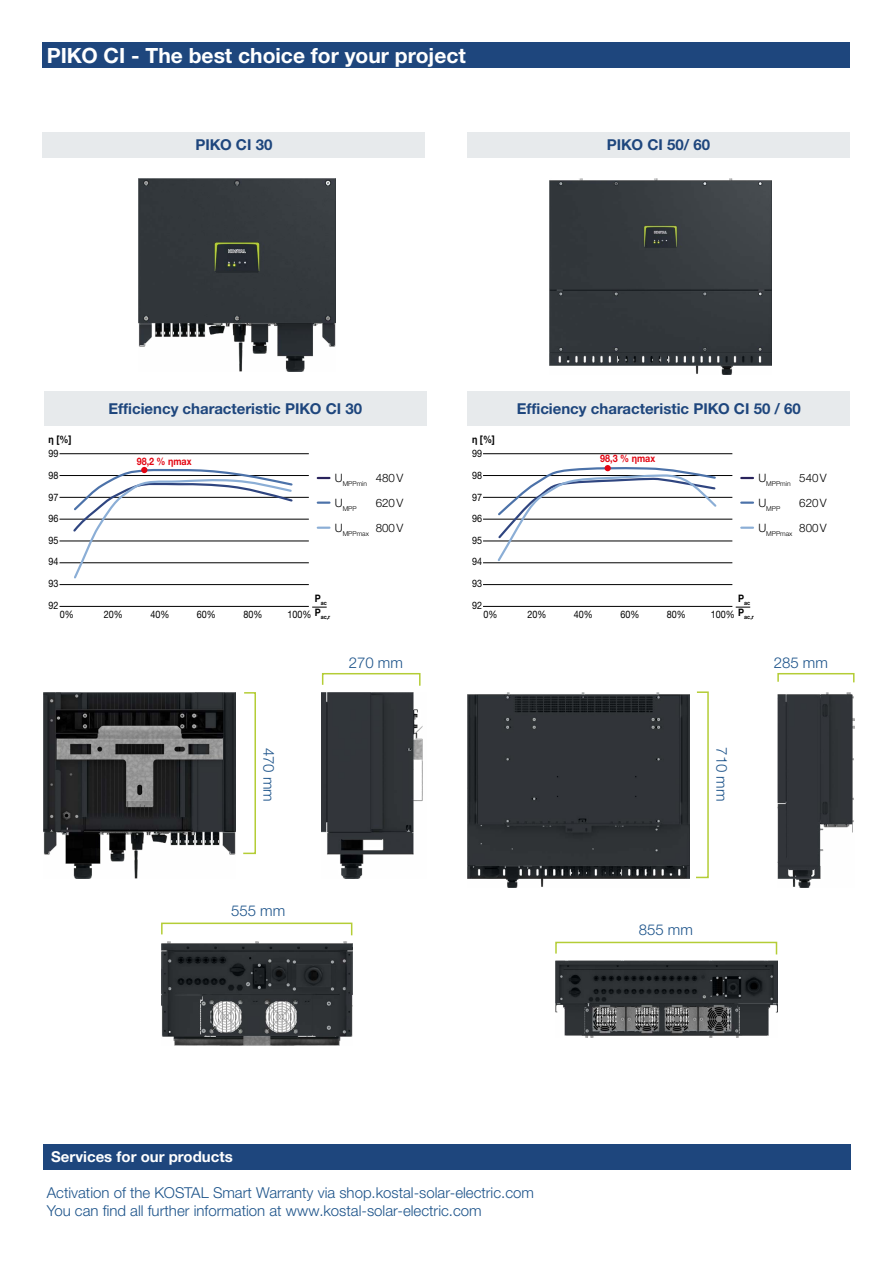
<style>
.page{position:relative;width:893px;height:1263px;background:#fff}
.page>*{position:absolute;margin:0;border:0;box-sizing:border-box;transform-origin:0 0}
.t1{font:700 21px "Helvetica Neue LTW1 G";color:#fff}
.t2{font:300 15px/18px "Helvetica Neue LTW1 G";color:#1c538a}
.t3{font:700 15px "Helvetica Neue LTW1 G";color:#1e467d}
.t4{font:700 15px "Helvetica Neue LTW1 G";color:#fff}
.t5{font:300 11.55px "Helvetica Neue LTW1 G";color:#000}
.t6{font:10.35px "Helvetica Neue LTW1 G";color:#000;scale:.87 1}
.t7{font:700 10.35px "Helvetica Neue LTW1 G";color:#e30613;scale:.87 1}
.t8{font:700 10.35px "Helvetica Neue LTW1 G";color:#000;scale:.87 1}
.t9{font:300 6.75px "Helvetica Neue LTW1 G";color:#000}
.t10{font:700 6px "Helvetica Neue LTW1 G";color:#000;scale:.87 1}
</style>
<div class="page">
<svg style="left:161px;top:922px;width:192px;height:14px"></svg>
<svg style="left:555px;top:941px;width:223px;height:14px"></svg>
<svg style="left:243px;top:692px;width:13px;height:163px"></svg>
<svg style="left:696px;top:691px;width:13px;height:188px"></svg>
<svg style="left:321px;top:673px;width:100px;height:13px"></svg>
<svg style="left:777px;top:673px;width:78px;height:10px"></svg>
<img style="left:44px;top:692px;width:191px;height:187px">
<img style="left:161px;top:941px;width:191px;height:105px">
<img style="left:322px;top:692px;width:101px;height:187px">
<img style="left:467px;top:692px;width:222px;height:196px">
<img style="left:555px;top:960px;width:222px;height:77px">
<img style="left:777px;top:692px;width:77px;height:196px">
<div style="left:43px;top:132px;width:382px;height:25px;background:#e7eaec"></div>
<div style="left:467px;top:132px;width:383px;height:25px;background:#e7eaec"></div>
<img style="left:138px;top:179px;width:198px;height:193px">
<img style="left:550px;top:179px;width:222px;height:195px">
<hr style="left:60px;top:497px;width:248px;height:1px;background:#000">
<hr style="left:60px;top:475px;width:248px;height:1px;background:#000">
<hr style="left:60px;top:453px;width:248px;height:1px;background:#000">
<hr style="left:60px;top:519px;width:248px;height:1px;background:#000">
<hr style="left:60px;top:541px;width:248px;height:1px;background:#000">
<hr style="left:60px;top:562px;width:248px;height:1px;background:#000">
<hr style="left:60px;top:584px;width:248px;height:1px;background:#000">
<hr style="left:60px;top:606px;width:248px;height:1px;background:#000">
<svg style="left:312px;top:607px;width:15px;height:1px"></svg>
<svg style="left:318px;top:527px;width:11px;height:2px"></svg>
<svg style="left:318px;top:477px;width:11px;height:2px"></svg>
<svg style="left:318px;top:501px;width:11px;height:3px"></svg>
<svg style="left:71px;top:467px;width:223px;height:112px"></svg>
<div style="left:44px;top:391px;width:382px;height:34px;background:#e7eaec"></div>
<hr style="left:484px;top:497px;width:248px;height:1px;background:#000">
<hr style="left:484px;top:475px;width:248px;height:1px;background:#000">
<hr style="left:484px;top:453px;width:248px;height:1px;background:#000">
<hr style="left:484px;top:519px;width:248px;height:1px;background:#000">
<hr style="left:484px;top:541px;width:248px;height:1px;background:#000">
<hr style="left:484px;top:562px;width:248px;height:1px;background:#000">
<hr style="left:484px;top:584px;width:248px;height:1px;background:#000">
<hr style="left:484px;top:606px;width:248px;height:1px;background:#000">
<svg style="left:736px;top:607px;width:14px;height:1px"></svg>
<svg style="left:741px;top:527px;width:12px;height:2px"></svg>
<svg style="left:741px;top:477px;width:12px;height:2px"></svg>
<svg style="left:741px;top:501px;width:12px;height:3px"></svg>
<svg style="left:496px;top:465px;width:222px;height:98px"></svg>
<div style="left:467px;top:391px;width:383px;height:34px;background:#e7eaec"></div>
<div style="left:43px;top:43px;width:807px;height:25px;background:#1e467d"></div>
<div style="left:43px;top:1144px;width:807px;height:25px;background:#1e467d"></div>
<h1 class="t1" style="left:47px;top:42px;width:421px">PIKO CI - The best choice for your project</h1>
<p class="t3" style="left:195px;top:135px;width:78px">PIKO CI 30</p>
<p class="t3" style="left:607px;top:135px;width:105px">PIKO CI 50/ 60</p>
<p class="t3" style="left:108px;top:399px;width:255px">Efficiency characteristic PIKO CI 30</p>
<p class="t3" style="left:517px;top:399px;width:286px">Efficiency characteristic PIKO CI 50 / 60</p>
<p class="t8" style="left:49px;top:433px;width:28px">η [%]</p>
<p class="t8" style="left:472px;top:433px;width:28px">η [%]</p>
<p class="t6" style="left:49px;top:447px;width:13px">99</p>
<p class="t7" style="left:137px;top:455px;width:65px">98,2 % ηmax</p>
<p class="t6" style="left:472px;top:447px;width:13px">99</p>
<p class="t7" style="left:600px;top:452px;width:65px">98,3 % ηmax</p>
<p class="t6" style="left:49px;top:469px;width:13px">98</p>
<p class="t6" style="left:49px;top:490px;width:13px">97</p>
<p class="t6" style="left:49px;top:512px;width:13px">96</p>
<p class="t6" style="left:49px;top:534px;width:13px">95</p>
<p class="t9" style="left:335px;top:479px;width:70px"><sup>U</sup>MPPmin <sup>480V</sup></p>
<p class="t9" style="left:335px;top:505px;width:23px"><sup>U</sup>MPP</p>
<p class="t5" style="left:376px;top:496px;width:29px">620V</p>
<p class="t9" style="left:335px;top:529px;width:70px"><sup>U</sup>MPPmax <sup>800V</sup></p>
<p class="t6" style="left:472px;top:469px;width:13px">98</p>
<p class="t6" style="left:472px;top:490px;width:13px">97</p>
<p class="t6" style="left:472px;top:512px;width:13px">96</p>
<p class="t6" style="left:472px;top:534px;width:13px">95</p>
<p class="t9" style="left:758px;top:479px;width:70px"><sup>U</sup>MPPmin <sup>540V</sup></p>
<p class="t9" style="left:758px;top:505px;width:23px"><sup>U</sup>MPP</p>
<p class="t5" style="left:799px;top:496px;width:29px">620V</p>
<p class="t9" style="left:758px;top:529px;width:70px"><sup>U</sup>MPPmax <sup>800V</sup></p>
<p class="t6" style="left:49px;top:555px;width:13px">94</p>
<p class="t6" style="left:472px;top:555px;width:13px">94</p>
<p class="t6" style="left:49px;top:577px;width:13px">93</p>
<p class="t6" style="left:472px;top:577px;width:13px">93</p>
<p class="t10" style="left:315px;top:599px;width:15px"><sup>P</sup>ac</p>
<p class="t10" style="left:315px;top:614px;width:19px"><sup>P</sup>ac,r</p>
<p class="t6" style="left:49px;top:599px;width:13px">92</p>
<p class="t6" style="left:60px;top:608px;width:18px">0%</p>
<p class="t6" style="left:104px;top:608px;width:23px">20%</p>
<p class="t6" style="left:150px;top:608px;width:23px">40%</p>
<p class="t6" style="left:197px;top:608px;width:23px">60%</p>
<p class="t6" style="left:243px;top:608px;width:23px">80%</p>
<p class="t6" style="left:287px;top:608px;width:29px">100%</p>
<p class="t10" style="left:738px;top:599px;width:15px"><sup>P</sup>ac</p>
<p class="t10" style="left:738px;top:614px;width:19px"><sup>P</sup>ac,r</p>
<p class="t6" style="left:472px;top:599px;width:13px">92</p>
<p class="t6" style="left:483px;top:608px;width:18px">0%</p>
<p class="t6" style="left:527px;top:608px;width:23px">20%</p>
<p class="t6" style="left:574px;top:608px;width:23px">40%</p>
<p class="t6" style="left:620px;top:608px;width:23px">60%</p>
<p class="t6" style="left:667px;top:608px;width:23px">80%</p>
<p class="t6" style="left:711px;top:608px;width:29px">100%</p>
<p class="t2" style="left:349px;top:653px;width:56px">270 mm</p>
<p class="t2" style="left:774px;top:653px;width:56px">285 mm</p>
<p class="t2" style="left:278px;top:748px;width:56px;rotate:90deg">470 mm</p>
<p class="t2" style="left:731px;top:747px;width:56px;rotate:90deg">710 mm</p>
<p class="t2" style="left:231px;top:901px;width:56px">555 mm</p>
<p class="t4" style="left:51px;top:1147px;width:183px">Services for our products</p>
<p class="t2" style="left:47px;top:1184px;width:489px">Activation of the KOSTAL Smart Warranty via shop.kostal-solar-electric.com<br>You can find all further information at www.kostal-solar-electric.com</p>
<p class="t2" style="left:639px;top:920px;width:56px">855 mm</p>
</div>
